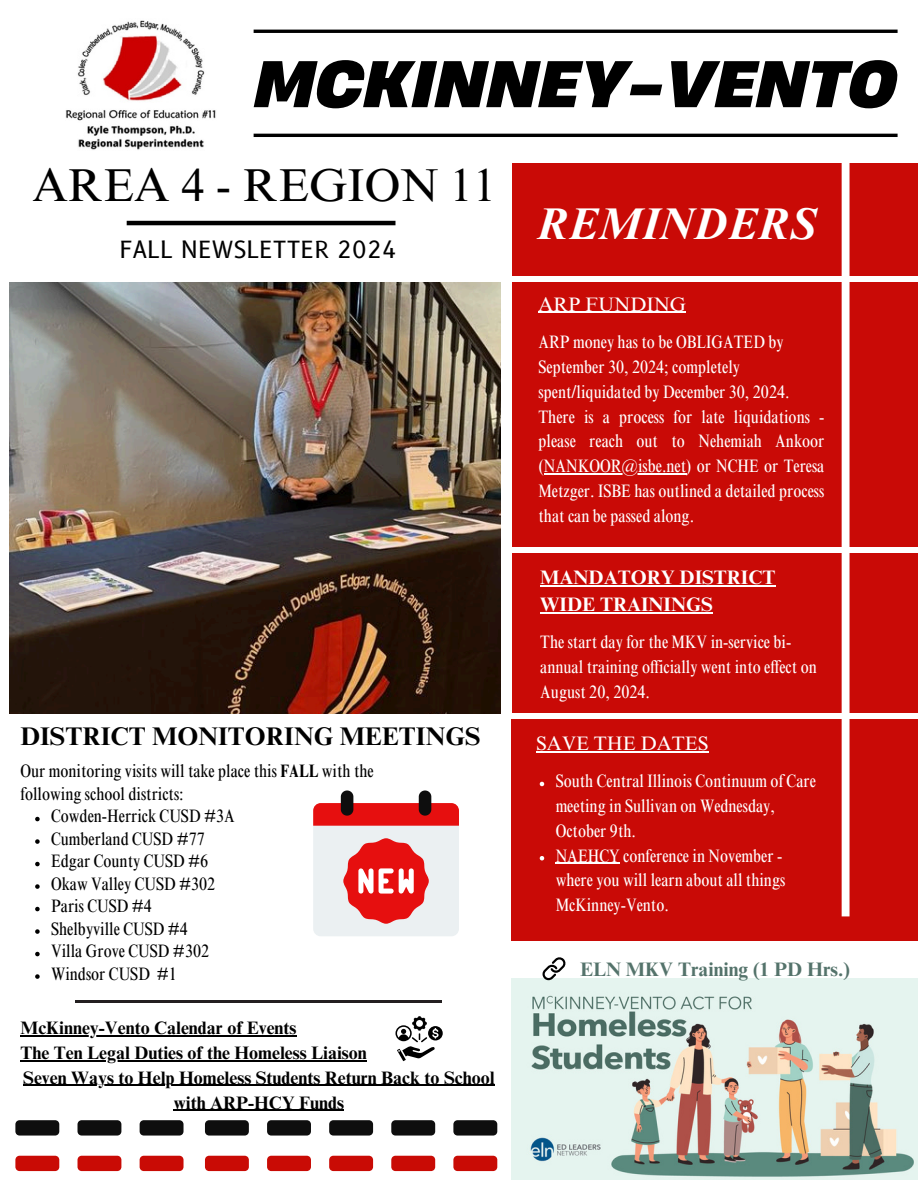
<style>
.page{position:relative;width:918px;height:1188px;background:#fff}
.page>*{position:absolute;margin:0;border:0;box-sizing:border-box;transform-origin:0 0}
.t1{font:italic 700 61.8px "Heading Now 76";color:#000}
.t2{font:46.2px "Times NRMT Pro";color:#000}
.t3{font:italic 700 44.4px "Times NRMT Pro";color:#fff}
.t4{font:700 25.5px "Times NRMT Pro";color:#000}
.t5{font:23.1px "B612";color:#000}
.t6{font:700 19.5px/27px "Times NRMT Pro";color:#fff}
.t7{font:700 19.5px "Times NRMT Pro";color:#54736b}
.t8{font:19.5px "Times NRMT Pro";color:#fff}
.t9{font:condensed 18px/24.8px "Times NRMT Pro";color:#fff}
.t10{font:condensed 18px "Times NRMT Pro";color:#000}
.t11{font:700 18px/24.8px "Times NRMT Pro";color:#000;text-align:center}
.s1{font-weight:700}
</style>
<div class="page">
<img style="left:9px;top:282px;width:492px;height:431px">
<hr style="left:127px;top:221px;width:268px;height:4px;background:#000">
<div style="left:512px;top:163px;width:406px;height:112px;background:#c90a06"></div>
<div style="left:512px;top:282px;width:406px;height:264px;background:#c90a06"></div>
<div style="left:512px;top:553px;width:406px;height:160px;background:#c90a06"></div>
<div style="left:512px;top:720px;width:406px;height:221px;background:#c90a06"></div>
<div style="left:842px;top:0;width:8px;height:916px;background:#fff"></div>
<hr style="left:254px;top:30px;width:644px;height:3px;background:#000">
<hr style="left:254px;top:134px;width:644px;height:3px;background:#000">
<img style="left:66px;top:20px;width:150px;height:130px">
<svg style="left:205px;top:1120px;width:44px;height:16px"></svg>
<svg style="left:267px;top:1120px;width:44px;height:16px"></svg>
<svg style="left:329px;top:1120px;width:44px;height:16px"></svg>
<svg style="left:391px;top:1120px;width:44px;height:16px"></svg>
<svg style="left:453px;top:1120px;width:44px;height:16px"></svg>
<svg style="left:205px;top:1156px;width:44px;height:15px"></svg>
<svg style="left:267px;top:1156px;width:44px;height:15px"></svg>
<svg style="left:329px;top:1156px;width:44px;height:15px"></svg>
<svg style="left:391px;top:1156px;width:44px;height:15px"></svg>
<svg style="left:453px;top:1156px;width:44px;height:15px"></svg>
<svg style="left:15px;top:1120px;width:44px;height:16px"></svg>
<svg style="left:78px;top:1120px;width:43px;height:16px"></svg>
<svg style="left:140px;top:1120px;width:44px;height:16px"></svg>
<svg style="left:15px;top:1156px;width:44px;height:15px"></svg>
<svg style="left:78px;top:1156px;width:43px;height:15px"></svg>
<svg style="left:140px;top:1156px;width:44px;height:15px"></svg>
<img style="left:512px;top:978px;width:406px;height:201px">
<svg style="left:540px;top:957px;width:26px;height:23px"></svg>
<svg style="left:313px;top:790px;width:146px;height:146px;background:#e59c9d"></svg>
<svg style="left:395px;top:1016px;width:48px;height:45px"></svg>
<hr style="left:75px;top:1001px;width:367px;height:2px;background:#231f20">
<hr style="left:540px;top:585px;width:236px;height:1px;background:#fff">
<hr style="left:540px;top:612px;width:173px;height:1px;background:#fff">
<hr style="left:544px;top:473px;width:142px;height:1px;background:#fff">
<svg style="left:540px;top:782px;width:4px;height:4px"></svg>
<svg style="left:540px;top:856px;width:4px;height:4px"></svg>
<hr style="left:556px;top:863px;width:64px;height:1px;background:#fff">
<svg style="left:35px;top:817px;width:5px;height:4px"></svg>
<svg style="left:35px;top:839px;width:5px;height:5px"></svg>
<svg style="left:35px;top:862px;width:5px;height:4px"></svg>
<svg style="left:35px;top:884px;width:5px;height:5px"></svg>
<svg style="left:35px;top:907px;width:5px;height:4px"></svg>
<svg style="left:35px;top:929px;width:5px;height:5px"></svg>
<svg style="left:35px;top:952px;width:5px;height:4px"></svg>
<svg style="left:35px;top:974px;width:5px;height:5px"></svg>
<hr style="left:536px;top:752px;width:173px;height:1px;background:#fff">
<hr style="left:539px;top:312px;width:147px;height:1px;background:#fff">
<hr style="left:21px;top:1035px;width:276px;height:2px;background:#000">
<hr style="left:21px;top:1060px;width:346px;height:1px;background:#000">
<hr style="left:23px;top:1085px;width:472px;height:1px;background:#000">
<hr style="left:174px;top:1110px;width:170px;height:1px;background:#000">
<h2 class="t1" style="left:254px;top:42px;width:644px">MCKINNEY-VENTO</h2>
<h3 class="t2" style="left:32px;top:168px;width:465px">AREA 4 - REGION 11</h3>
<p class="t5" style="left:120px;top:235px;width:279px">FALL NEWSLETTER 2024</p>
<h4 class="t4" style="left:21px;top:727px;width:461px">DISTRICT MONITORING MEETINGS</h4>
<p class="t10" style="left:21px;top:765px;width:355px">Our monitoring visits will take place this <span class="s1">FALL</span> with the</p>
<p class="t10" style="left:21px;top:787px;width:165px">following school districts:</p>
<p class="t10" style="left:51px;top:810px;width:185px">Cowden-Herrick CUSD #3A</p>
<p class="t10" style="left:51px;top:832px;width:155px">Cumberland CUSD #77</p>
<p class="t10" style="left:51px;top:855px;width:159px">Edgar County CUSD #6</p>
<p class="t10" style="left:51px;top:877px;width:166px">Okaw Valley CUSD #302</p>
<p class="t10" style="left:51px;top:900px;width:102px">Paris CUSD #4</p>
<p class="t10" style="left:51px;top:922px;width:138px">Shelbyville CUSD #4</p>
<p class="t10" style="left:51px;top:945px;width:160px">Villa Grove CUSD #302</p>
<p class="t10" style="left:51px;top:967px;width:127px">Windsor CUSD #1</p>
<p class="t11" style="left:21px;top:1018px;width:278px">McKinney-Vento Calendar of Events</p>
<p class="t11" style="left:21px;top:1043px;width:348px">The Ten Legal Duties of the Homeless Liaison</p>
<p class="t11" style="left:23px;top:1067px;width:473px">Seven Ways to Help Homeless Students Return Back to School with ARP-HCY Funds</p>
<h5 class="t3" style="left:536px;top:207px;width:281px">REMINDERS</h5>
<p class="t8" style="left:539px;top:297px;width:149px">ARP FUNDING</p>
<p class="t9" style="left:539px;top:332px;width:253px">ARP money has to be OBLIGATED by<br>September 30, 2024; completely spent/liquidated by December 30, 2024.</p>
<h6 class="t9" style="left:539px;top:406px;width:287px;text-align:justify">There is a process for late liquidations - please reach out to Nehemiah Ankoor (NANKOOR@isbe.net) or NCHE or Teresa</h6>
<p class="t9" style="left:539px;top:481px;width:287px">Metzger. ISBE has outlined a detailed process that can be passed along.</p>
<p class="t6" style="left:540px;top:566px;width:237px">MANDATORY DISTRICT<br>WIDE TRAININGS</p>
<p class="t9" style="left:540px;top:632px;width:278px">The start day for the MKV in-service bi&shy;annual training officially went into effect on<br>August 20, 2024.</p>
<p class="t8" style="left:536px;top:736px;width:174px">SAVE THE DATES</p>
<p class="t9" style="left:556px;top:771px;width:262px">South Central Illinois Continuum of Care meeting in Sullivan on Wednesday,<br>October 9th.</p>
<p class="t9" style="left:556px;top:845px;width:231px">NAEHCY conference in November - where you will learn about all things<br>McKinney-Vento.</p>
<p class="t7" style="left:580px;top:962px;width:271px">ELN MKV Training (1 PD Hrs.)</p>
</div>
